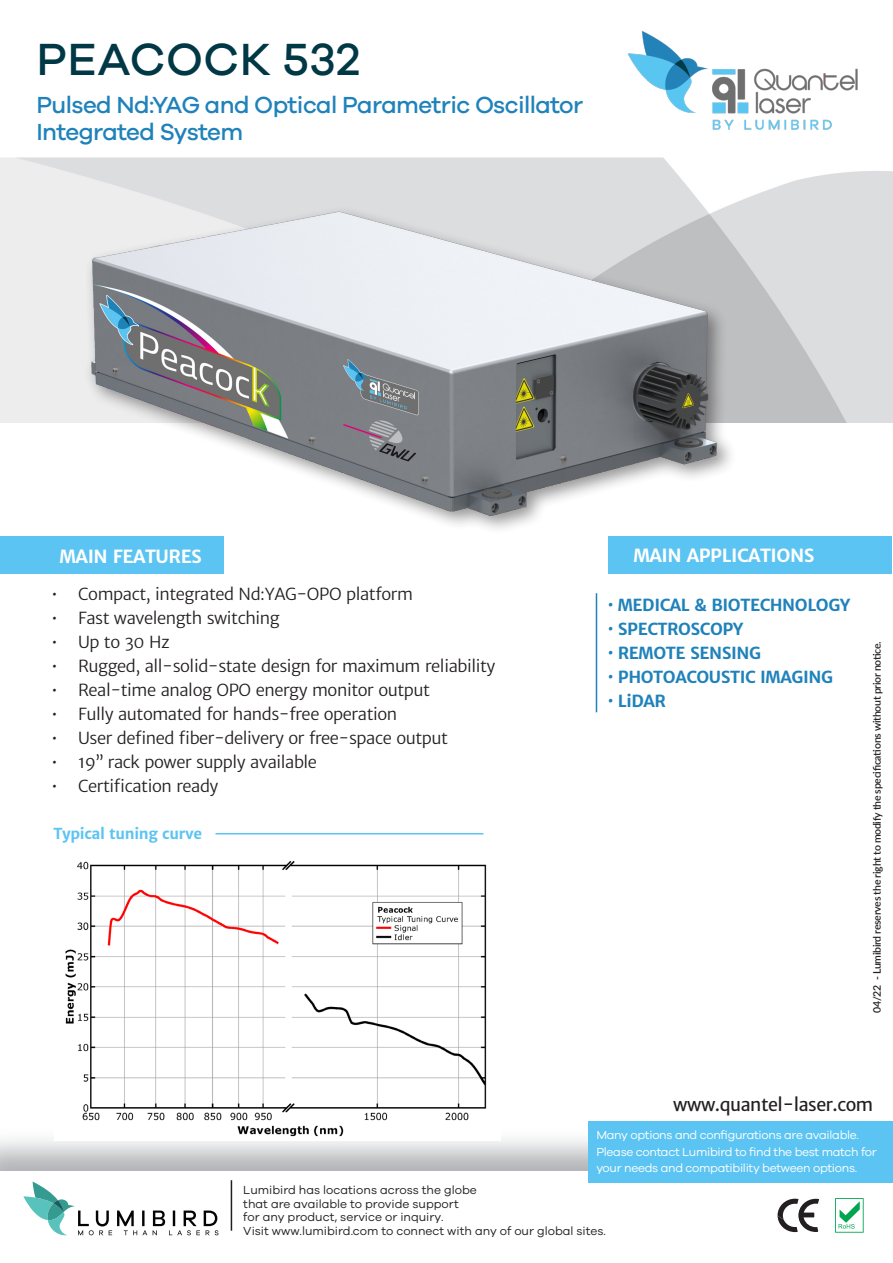
<style>
.page{position:relative;width:893px;height:1263px;background:#fff}
.page>*{position:absolute;margin:0;border:0;box-sizing:border-box;transform-origin:0 0}
.t1{font:500 46.5px "Galano Grotesque";letter-spacing:.01em;color:#003845}
.t2{font:500 24px/27px "Galano Grotesque";letter-spacing:-.025em;color:#1f82ba}
.t3{font:700 18px "Merriweather Sans";letter-spacing:-.025em;color:#fff}
.t4{font:18px "Merriweather Sans";letter-spacing:-.025em;color:#231f20}
.t5{font:16.5px "Merriweather Sans";letter-spacing:-.025em;color:#231f20}
.t6{font:700 16.5px/24px "Merriweather Sans";letter-spacing:-.025em;color:#1f82ba}
.t7{font:700 15px "Merriweather Sans";letter-spacing:-.025em;color:#5cc4f2}
.t8{font:12px/13.5px "Galano Grotesque";color:#231f20}
.t9{font:12px/16.5px "Galano Grotesque";letter-spacing:-.025em;color:#fff}
.t10{font:600 10.5px "Lato";letter-spacing:-.025em;color:#231f20}
</style>
<div class="page">
<hr style="left:231px;top:1180px;width:1px;height:51px;background:#231f20">
<svg style="left:23px;top:1181px;width:195px;height:54px"></svg>
<div style="left:588px;top:1121px;width:305px;height:61px;background:#5cc4f2"></div>
<svg style="left:777px;top:1198px;width:44px;height:35px"></svg>
<svg style="left:835px;top:1198px;width:29px;height:35px"></svg>
<img style="left:627px;top:31px;width:231px;height:99px">
<div style="left:0;top:536px;width:223px;height:38px;background:#5cc4f2"></div>
<div style="left:608px;top:536px;width:283px;height:38px;background:#5cc4f2"></div>
<hr style="left:596px;top:593px;width:1px;height:119px;background:#1f82ba">
<hr style="left:215px;top:833px;width:268px;height:1px;background:#5cc4f2">
<img style="left:60px;top:91px;width:697px;height:558px">
<img style="left:65px;top:861px;width:422px;height:276px">
<h1 class="t1" style="left:37px;top:31px;width:325px">PEACOCK 532</h1>
<h2 class="t2" style="left:36px;top:91px;width:548px">Pulsed Nd:YAG and Optical Parametric Oscillator<br>Integrated System</h2>
<p class="t3" style="left:60px;top:545px;width:144px">MAIN FEATURES</p>
<p class="t3" style="left:633px;top:545px;width:183px">MAIN APPLICATIONS</p>
<p class="t5" style="left:51px;top:584px;width:363px">• Compact, integrated Nd:YAG-OPO platform</p>
<p class="t5" style="left:51px;top:608px;width:230px">• Fast wavelength switching</p>
<p class="t5" style="left:51px;top:632px;width:120px">• Up to 30 Hz</p>
<p class="t5" style="left:51px;top:656px;width:446px">• Rugged, all-solid-state design for maximum reliability</p>
<p class="t5" style="left:51px;top:680px;width:380px">• Real-time analog OPO energy monitor output</p>
<p class="t5" style="left:51px;top:704px;width:348px">• Fully automated for hands-free operation</p>
<p class="t5" style="left:51px;top:728px;width:398px">• User defined fiber-delivery or free-space output</p>
<p class="t5" style="left:51px;top:752px;width:268px">• 19’’ rack power supply available</p>
<p class="t5" style="left:51px;top:776px;width:169px">• Certification ready</p>
<p class="t6" style="left:608px;top:593px;width:243px">∙ MEDICAL &amp; BIOTECHNOLOGY ∙ SPECTROSCOPY<br>∙ REMOTE SENSING<br>∙ PHOTOACOUSTIC IMAGING<br>∙ LiDAR</p>
<p class="t7" style="left:53px;top:824px;width:150px">Typical tuning curve</p>
<p class="t10" style="left:869px;top:1013px;width:373px;rotate:-90deg">04/22 - Lumibird reserves the right to modify the specifications without prior notice.</p>
<p class="t4" style="left:673px;top:1093px;width:201px">www.quantel-laser.com</p>
<p class="t9" style="left:596px;top:1126px;width:282px">Many options and configurations are available.<br>Please contact Lumibird to find the best match for your needs and compatibility between options.</p>
<p class="t8" style="left:243px;top:1183px;width:364px">Lumibird has locations across the globe<br>that are available to provide support<br>for any product, service or inquiry.<br>Visit www.lumibird.com to connect with any of our global sites.</p>
</div>
